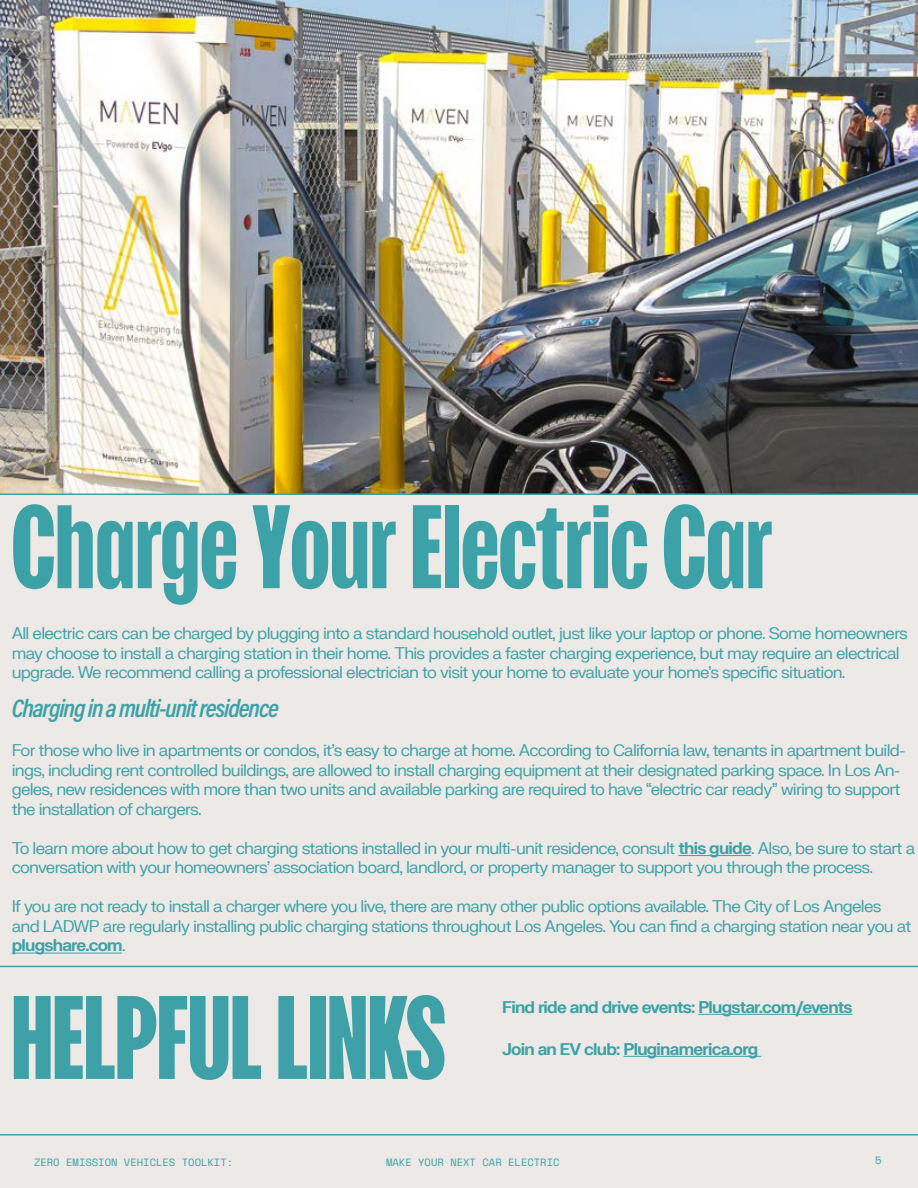
<style>
.page{position:relative;width:918px;height:1188px;background:#ece9e6}
.page>*{position:absolute;margin:0;border:0;box-sizing:border-box;transform-origin:0 0}
.t1{font:114px "FK Screamer Upright";color:#3da2a7}
.t2{font:114px "FK Screamer Upright";color:#3ea1a7}
.t3{font:25.5px "Acumin Variable Concept";letter-spacing:-.125em;color:#3da2a7}
.t4{font:16.5px/19.5px "FK Grotesk Neue";letter-spacing:-.045em;color:#3da2a7}
.t5{font:700 16.5px "FK Grotesk Neue";letter-spacing:-.045em;color:#3da2a7}
.t6{font:700 16.5px "FK Grotesk Neue Trial";letter-spacing:-.045em;color:#3ea1a7}
.t7{font:700 16.5px "FK Grotesk Neue Trial";letter-spacing:-.045em;color:#3da2a7}
.t8{font:10.5px "Space Mono";color:#3da2a7}
.s1{font-family:"FK Grotesk Neue Trial";font-weight:700}
.s2{font-family:"FK Grotesk Neue";font-weight:400}
.s3{font-family:"FK Grotesk Neue Trial"}
.s4{font-family:"FK Grotesk Neue";color:#3da2a7}
</style>
<div class="page">
<hr style="left:0;top:1134px;width:918px;height:2px;background:#3da2a7">
<img style="left:0;top:0;width:918px;height:494px">
<hr style="left:698px;top:1014px;width:155px;height:1px;background:#3da2a7">
<hr style="left:623px;top:1056px;width:138px;height:1px;background:#3ea1a7">
<hr style="left:678px;top:855px;width:73px;height:1px;background:#3da2a7">
<hr style="left:12px;top:953px;width:110px;height:1px;background:#3da2a7">
<hr style="left:0;top:494px;width:918px;height:1px;background:#3da2a7">
<hr style="left:0;top:966px;width:918px;height:1px;background:#3da2a7">
<h1 class="t1" style="left:12px;top:487px;width:762px">Charge Your Electric Car</h1>
<p class="t4" style="left:12px;top:623px;width:898px">All electric cars can be charged by plugging into a standard household outlet, just like your laptop or phone. Some homeowners may choose to install a charging station in their home. This provides a faster charging experience, but may require an electrical upgrade. We recommend calling a professional electrician to visit your home to evaluate your home’s specific situation.</p>
<h2 class="t3" style="left:12px;top:691px;width:271px">Charging in a multi-unit residence</h2>
<p class="t4" style="left:12px;top:740px;width:896px">For those who live in apartments or condos, it’s easy to charge at home. According to California law, tenants in apartment build&shy;ings, including rent controlled buildings, are allowed to install charging equipment at their designated parking space. In Los An&shy;geles, new residences with more than two units and available parking are required to have “electric car ready” wiring to support the installation of chargers.</p>
<p class="t4" style="left:12px;top:837px;width:905px">To learn more about how to get charging stations installed in your multi-unit residence, consult <span class="s1">this guide</span>. Also, be sure to start a conversation with your homeowners’ association board, landlord, or property manager to support you through the process.</p>
<p class="t4" style="left:12px;top:896px;width:901px">If you are not ready to install a charger where you live, there are many other public options available. The City of Los Angeles and LADWP are regularly installing public charging stations throughout Los Angeles. You can find a charging station near you at</p>
<p class="t7" style="left:12px;top:938px;width:115px">plugshare.com<span class="s2">.</span></p>
<h1 class="t2" style="left:12px;top:978px;width:436px">HELPFUL LINKS</h1>
<p class="t5" style="left:502px;top:994px;width:352px">Find ride and drive events: <span class="s3">Plugstar.com/events</span></p>
<p class="t6" style="left:502px;top:1041px;width:258px"><span class="s4">Join an EV club:</span> Pluginamerica.org</p>
<p class="t8" style="left:34px;top:1154px;width:201px">ZERO EMISSION VEHICLES TOOLKIT:</p>
<p class="t8" style="left:386px;top:1154px;width:175px">MAKE YOUR NEXT CAR ELECTRIC</p>
<p class="t8" style="left:875px;top:1152px;width:8px">5</p>
</div>
